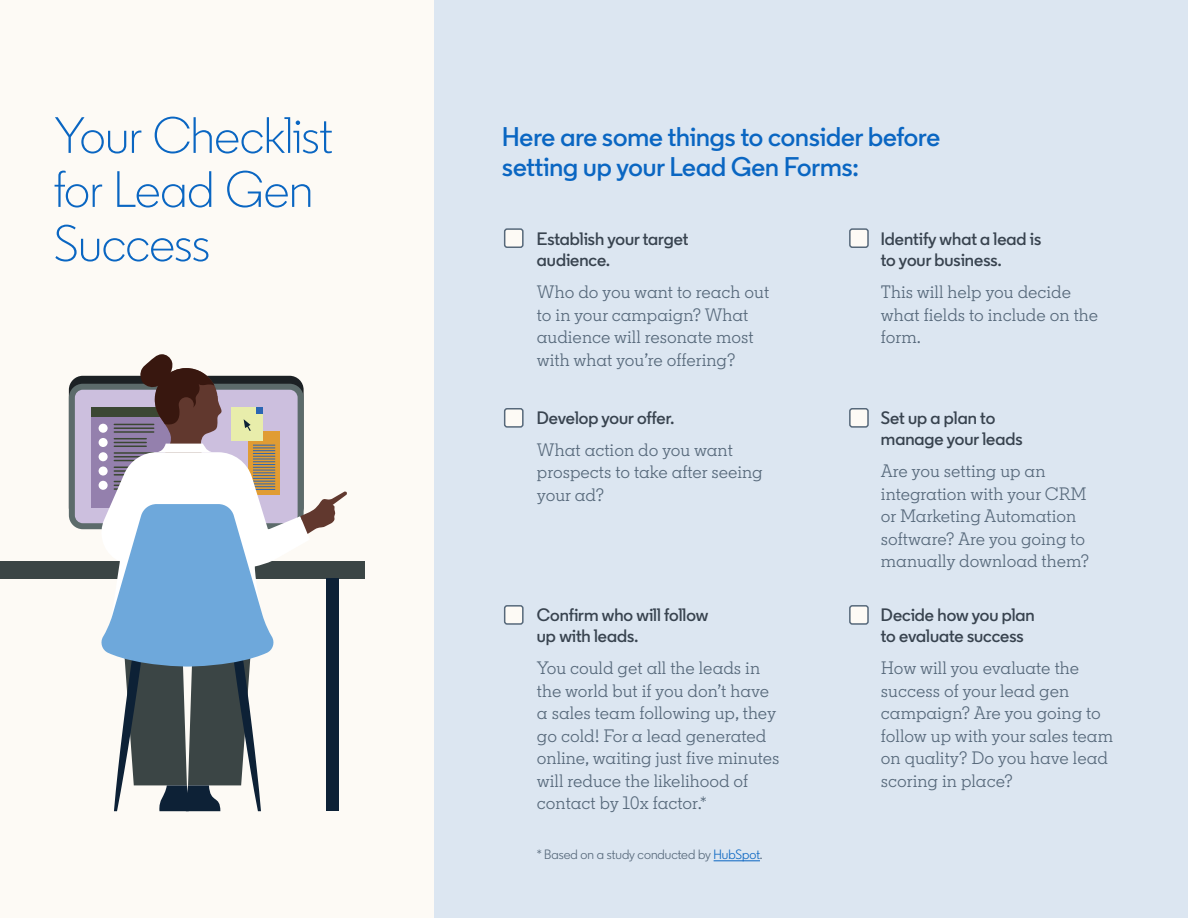
<style>
.page{position:relative;width:1188px;height:918px;background:#fdfaf5}
.page>*{position:absolute;margin:0;border:0;box-sizing:border-box;transform-origin:0 0}
.t1{font:300 51px/54px "Community";letter-spacing:-.01em;color:#0a66c2}
.t2{font:600 27px/30px "Community";color:#0a66c2}
.t3{font:18px/22.5px "Community Slab";color:#56687a}
.t4{font:600 18px/21px "Community";color:#38434f}
.t5{font:13.5px "Community";color:#56687a}
.s1{color:#0a66c2}
</style>
<div class="page">
<div style="left:434px;top:0;width:754px;height:918px;background:#dce6f1"></div>
<hr style="left:714px;top:860px;width:46px;height:1px;background:#0a66c2">
<div style="left:0;top:561px;width:365px;height:18px;background:#3b4545"></div>
<svg style="left:69px;top:354px;width:278px;height:457px"></svg>
<div style="left:505px;top:229px;width:18px;height:18px;background:#fdfaf5;border-radius:2px"></div>
<div style="left:504px;top:228px;width:20px;height:20px;border:2px solid #56687a;border-radius:2px"></div>
<div style="left:850px;top:229px;width:18px;height:18px;background:#fdfaf5;border-radius:2px"></div>
<div style="left:849px;top:228px;width:20px;height:20px;border:2px solid #56687a;border-radius:2px"></div>
<div style="left:505px;top:409px;width:18px;height:18px;background:#fdfaf5;border-radius:2px"></div>
<div style="left:504px;top:408px;width:20px;height:20px;border:2px solid #56687a;border-radius:2px"></div>
<div style="left:850px;top:409px;width:18px;height:18px;background:#fdfaf5;border-radius:2px"></div>
<div style="left:849px;top:408px;width:20px;height:20px;border:2px solid #56687a;border-radius:2px"></div>
<div style="left:505px;top:606px;width:18px;height:18px;background:#fdfaf5;border-radius:2px"></div>
<div style="left:504px;top:605px;width:20px;height:20px;border:2px solid #56687a;border-radius:2px"></div>
<div style="left:850px;top:606px;width:18px;height:18px;background:#fdfaf5;border-radius:2px"></div>
<div style="left:849px;top:605px;width:20px;height:20px;border:2px solid #56687a;border-radius:2px"></div>
<h1 class="t1" style="left:54px;top:109px;width:280px">Your Checklist for Lead Gen<br>Success</h1>
<h2 class="t2" style="left:502px;top:121px;width:439px">Here are some things to consider before setting up your Lead Gen Forms:</h2>
<p class="t4" style="left:537px;top:228px;width:153px">Establish your target audience.</p>
<p class="t3" style="left:537px;top:281px;width:234px">Who do you want to reach out to in your campaign? What audience will resonate most with what you’re offering?</p>
<p class="t4" style="left:537px;top:407px;width:139px">Develop your offer.</p>
<p class="t3" style="left:537px;top:438px;width:227px">What action do you want prospects to take after seeing your ad?</p>
<p class="t4" style="left:537px;top:604px;width:173px">Confirm who will follow up with leads.</p>
<p class="t3" style="left:537px;top:657px;width:244px">You could get all the leads in the world but if you don’t have a sales team following up, they go cold! For a lead generated online, waiting just five minutes will reduce the likelihood of contact by 10x factor.*</p>
<p class="t5" style="left:537px;top:846px;width:227px">* Based on a study conducted by <span class="s1">HubSpot</span>.</p>
<p class="t4" style="left:881px;top:228px;width:162px">Identify what a lead is to your business.</p>
<p class="t3" style="left:881px;top:281px;width:219px">This will help you decide what fields to include on the form.</p>
<p class="t4" style="left:881px;top:407px;width:143px">Set up a plan to manage your leads</p>
<p class="t3" style="left:881px;top:460px;width:210px">Are you setting up an integration with your CRM or Marketing Automation software? Are you going to manually download them?</p>
<p class="t4" style="left:881px;top:604px;width:155px">Decide how you plan to evaluate success</p>
<p class="t3" style="left:881px;top:657px;width:234px">How will you evaluate the success of your lead gen campaign? Are you going to follow up with your sales team on quality? Do you have lead scoring in place?</p>
</div>
